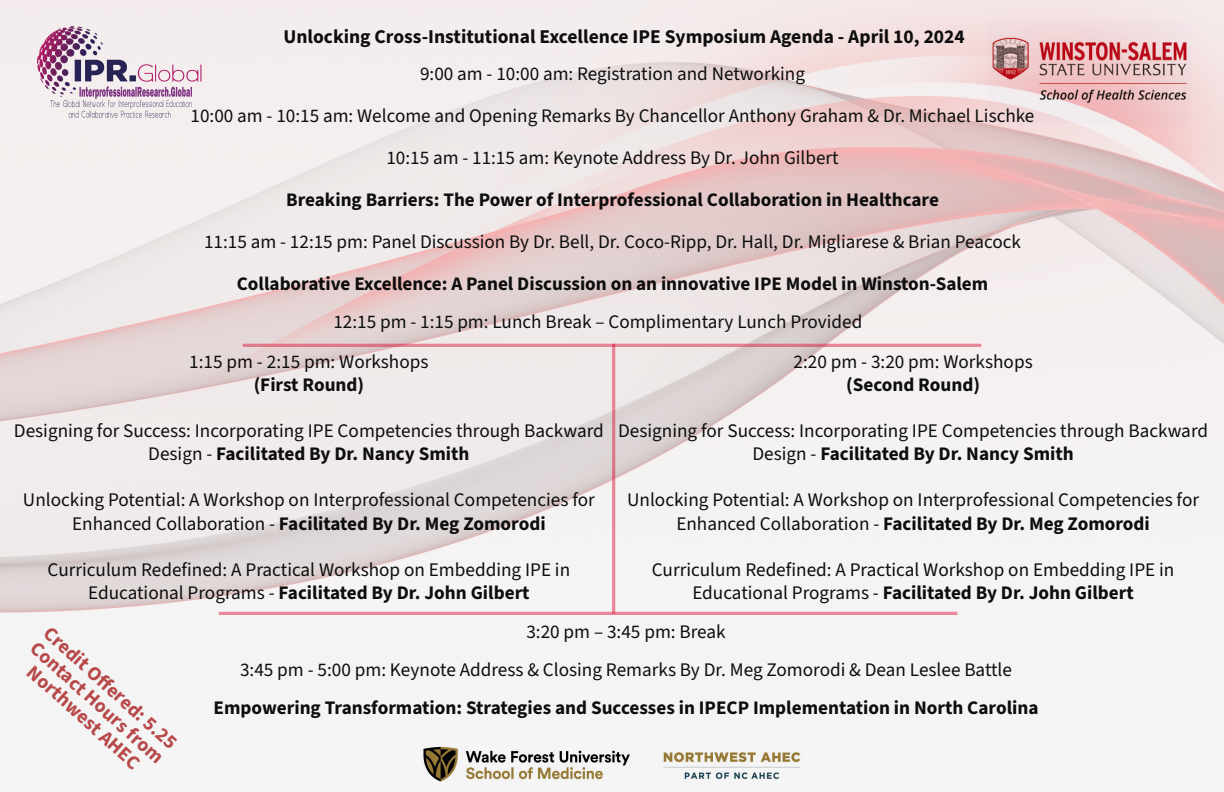
<style>
.page{position:relative;width:1224px;height:792px;background:#fff}
.page>*{position:absolute;margin:0;border:0;box-sizing:border-box;transform-origin:0 0}
.t1{font:700 19.9px/19.9px "Source Sans 3";color:#a61b1b;text-align:center}
.t2{font:700 19.5px "Source Sans 3";color:#0d0d0d}
.t3{font:19.2px/23px "Source Sans 3";color:#0d0d0d;text-align:center}
.t4{font:700 19.2px "Source Sans 3";color:#0d0d0d}
.s1{font-weight:700}
</style>
<div class="page">
<img style="left:0;top:0;width:1224px;height:779px">
<hr style="left:243px;top:344px;width:738px;height:3px;background:#d9042b">
<hr style="left:219px;top:612px;width:739px;height:3px;background:#d9042b">
<hr style="left:612px;top:344px;width:3px;height:270px;background:#d9042b">
<img style="left:38px;top:26px;width:164px;height:93px">
<img style="left:411px;top:732px;width:403px;height:52px">
<img style="left:987px;top:22px;width:204px;height:101px">
<p class="t2" style="left:283px;top:24px;width:683px">Unlocking Cross-Institutional Excellence IPE Symposium Agenda - April 10, 2024</p>
<p class="t3" style="left:191px;top:53px;width:845px;line-height:42px">9:00 am - 10:00 am: Registration and Networking<br>10:00 am - 10:15 am: Welcome and Opening Remarks By Chancellor Anthony Graham &amp; Dr. Michael Lischke<br>10:15 am - 11:15 am: Keynote Address By Dr. John Gilbert</p>
<p class="t4" style="left:286px;top:187px;width:654px">Breaking Barriers: The Power of Interprofessional Collaboration in Healthcare</p>
<p class="t3" style="left:204px;top:230px;width:818px">11:15 am - 12:15 pm: Panel Discussion By Dr. Bell, Dr. Coco-Ripp, Dr. Hall, Dr. Migliarese &amp; Brian Peacock</p>
<p class="t4" style="left:237px;top:271px;width:753px">Collaborative Excellence: A Panel Discussion on an innovative IPE Model in Winston-Salem</p>
<p class="t3" style="left:794px;top:301px;width:241px;line-height:40.3px;text-align:left;text-indent:-460px">12:15 pm - 1:15 pm: Lunch Break – Complimentary Lunch Provided<br>2:20 pm - 3:20 pm: Workshops</p>
<p class="t4" style="left:846px;top:372px;width:135px">(Second Round)</p>
<p class="t3" style="left:618px;top:419px;width:592px">Designing for Success: Incorporating IPE Competencies through Backward<br>Design - <span class="s1">Facilitated By Dr. Nancy Smith</span></p>
<p class="t3" style="left:627px;top:489px;width:573px">Unlocking Potential: A Workshop on Interprofessional Competencies for<br>Enhanced Collaboration - <span class="s1">Facilitated By Dr. Meg Zomorodi</span></p>
<p class="t3" style="left:652px;top:558px;width:524px">Curriculum Redefined: A Practical Workshop on Embedding IPE in<br>Educational Programs - <span class="s1">Facilitated By Dr. John Gilbert</span></p>
<p class="t3" style="left:189px;top:350px;width:241px">1:15 pm - 2:15 pm: Workshops</p>
<p class="t4" style="left:254px;top:372px;width:112px">(First Round)</p>
<p class="t3" style="left:14px;top:419px;width:592px">Designing for Success: Incorporating IPE Competencies through Backward<br>Design - <span class="s1">Facilitated By Dr. Nancy Smith</span></p>
<p class="t3" style="left:23px;top:489px;width:573px">Unlocking Potential: A Workshop on Interprofessional Competencies for<br>Enhanced Collaboration - <span class="s1">Facilitated By Dr. Meg Zomorodi</span></p>
<p class="t3" style="left:48px;top:558px;width:524px">Curriculum Redefined: A Practical Workshop on Embedding IPE in<br>Educational Programs - <span class="s1">Facilitated By Dr. John Gilbert</span></p>
<p class="t1" style="left:53px;top:623px;width:173px;rotate:42deg">Credit Off ered: 5.25<br>Contact Hours from<br>Northwest AHEC</p>
<p class="t3" style="left:526px;top:620px;width:201px">3:20 pm – 3:45 pm: Break</p>
<p class="t3" style="left:240px;top:658px;width:774px">3:45 pm - 5:00 pm: Keynote Address &amp; Closing Remarks By Dr. Meg Zomorodi &amp; Dean Leslee Battle</p>
<p class="t4" style="left:214px;top:695px;width:827px">Empowering Transformation: Strategies and Successes in IPECP Implementation in North Carolina</p>
</div>
